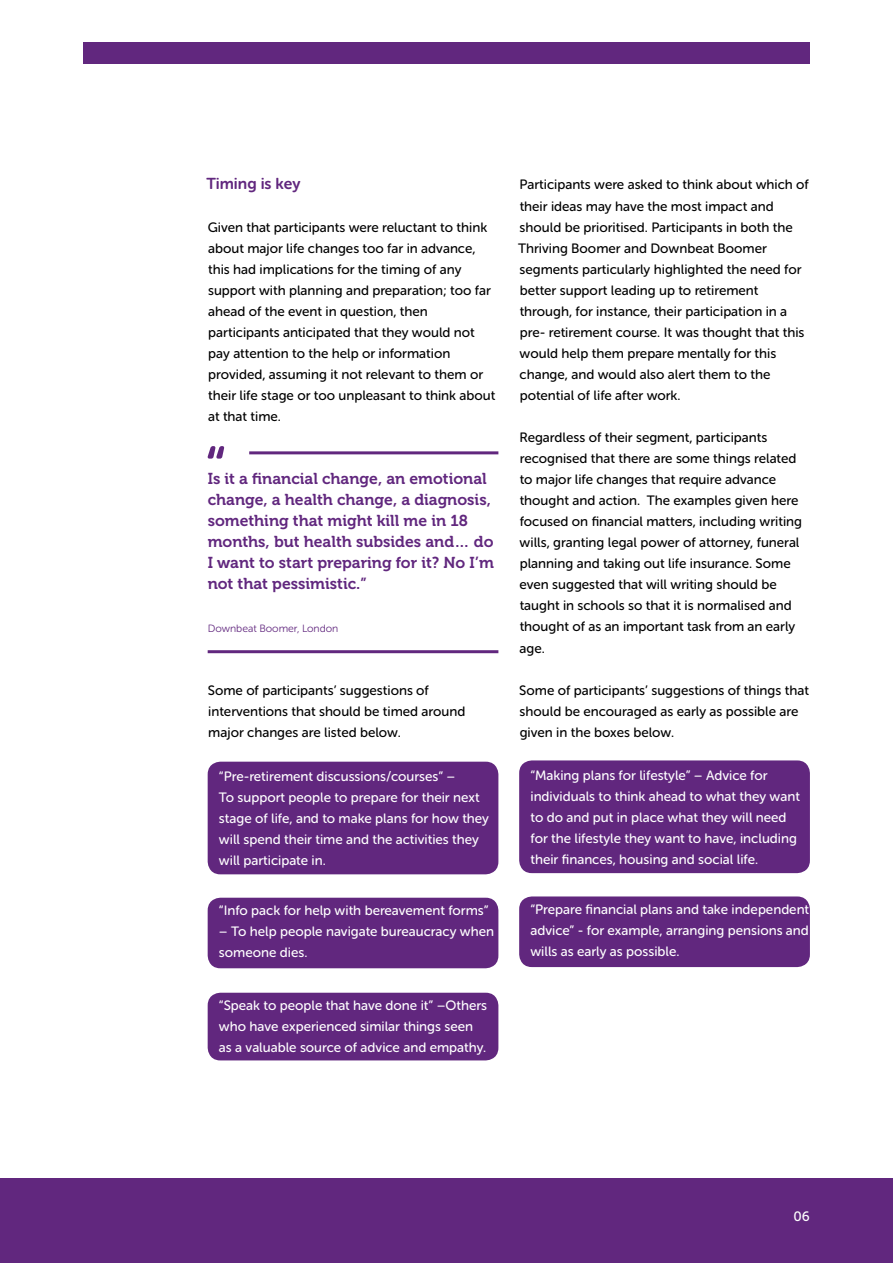
<style>
.page{position:relative;width:893px;height:1263px;background:#fff}
.page>*{position:absolute;margin:0;border:0;box-sizing:border-box;transform-origin:0 0}
.t1{font:15.75px/21px "Museo 700";color:#61277e}
.t2{font:15.75px "Museo Sans Rounded 700";color:#61277e}
.t3{font:13.5px/21px "Museo Sans Rounded 500";color:#000}
.t4{font:13.5px/21px "Museo Sans Rounded 500";color:#fff}
.t5{font:10.5px "Museo Sans Rounded 300";color:#61277e}
</style>
<div class="page">
<div style="left:0;top:1179px;width:893px;height:84px;background:#61277e"></div>
<div style="left:83px;top:42px;width:727px;height:21px;background:#61277e"></div>
<hr style="left:249px;top:451px;width:249px;height:3px;background:#61277e">
<hr style="left:208px;top:650px;width:290px;height:3px;background:#61277e">
<svg style="left:207px;top:446px;width:17px;height:13px"></svg>
<div style="left:208px;top:762px;width:290px;height:112px;background:#61277e;border-radius:13px"></div>
<div style="left:208px;top:898px;width:290px;height:70px;background:#61277e;border-radius:13px"></div>
<div style="left:208px;top:993px;width:290px;height:67px;background:#61277e;border-radius:13px"></div>
<div style="left:519px;top:760px;width:291px;height:113px;background:#61277e;border-radius:13px"></div>
<div style="left:519px;top:896px;width:291px;height:71px;background:#61277e;border-radius:13px"></div>
<p class="t2" style="left:206px;top:175px;width:96px">Timing is key</p>
<p class="t3" style="left:208px;top:216px;width:289px">Given that participants were reluctant to think about major life changes too far in advance, this had implications for the timing of any support with planning and preparation; too far ahead of the event in question, then participants anticipated that they would not pay attention to the help or information provided, assuming it not relevant to them or their life stage or too unpleasant to think about at that time.</p>
<p class="t1" style="left:208px;top:468px;width:288px">Is it a financial change, an emotional change, a health change, a diagnosis, something that might kill me in 18 months, but health subsides and… do I want to start preparing for it? No I’m not that pessimistic.”</p>
<p class="t5" style="left:208px;top:622px;width:132px">Downbeat Boomer, London</p>
<p class="t3" style="left:208px;top:679px;width:259px">Some of participants’ suggestions of interventions that should be timed around major changes are listed below.</p>
<p class="t4" style="left:219px;top:766px;width:272px">“Pre-retirement discussions/courses” –<br>To support people to prepare for their next stage of life, and to make plans for how they will spend their time and the activities they will participate in.</p>
<p class="t4" style="left:219px;top:900px;width:271px">“Info pack for help with bereavement forms”</p>
<p class="t4" style="left:219px;top:921px;width:277px">– To help people navigate bureaucracy when someone dies.</p>
<p class="t4" style="left:219px;top:995px;width:270px">“Speak to people that have done it” –Others who have experienced similar things seen as a valuable source of advice and empathy.</p>
<p class="t3" style="left:518px;top:174px;width:292px">Participants were asked to think about which of their ideas may have the most impact and should be prioritised. Participants in both the Thriving Boomer and Downbeat Boomer segments particularly highlighted the need for better support leading up to retirement through, for instance, their participation in a pre- retirement course. It was thought that this would help them prepare mentally for this change, and would also alert them to the potential of life after work.</p>
<p class="t3" style="left:519px;top:427px;width:284px">Regardless of their segment, participants recognised that there are some things related to major life changes that require advance thought and action. The examples given here focused on financial matters, including writing wills, granting legal power of attorney, funeral planning and taking out life insurance. Some even suggested that will writing should be taught in schools so that it is normalised and thought of as an important task from an early age.</p>
<p class="t3" style="left:519px;top:679px;width:291px">Some of participants’ suggestions of things that should be encouraged as early as possible are given in the boxes below.</p>
<p class="t4" style="left:530px;top:765px;width:271px">“Making plans for lifestyle” – Advice for individuals to think ahead to what they want to do and put in place what they will need for the lifestyle they want to have, including their finances, housing and social life.</p>
<p class="t4" style="left:530px;top:899px;width:280px;text-align:justify">“Prepare financial plans and take independent advice” - for example, arranging pensions and wills as early as possible.</p>
<p class="t4" style="left:793px;top:1206px;width:18px">06</p>
</div>
